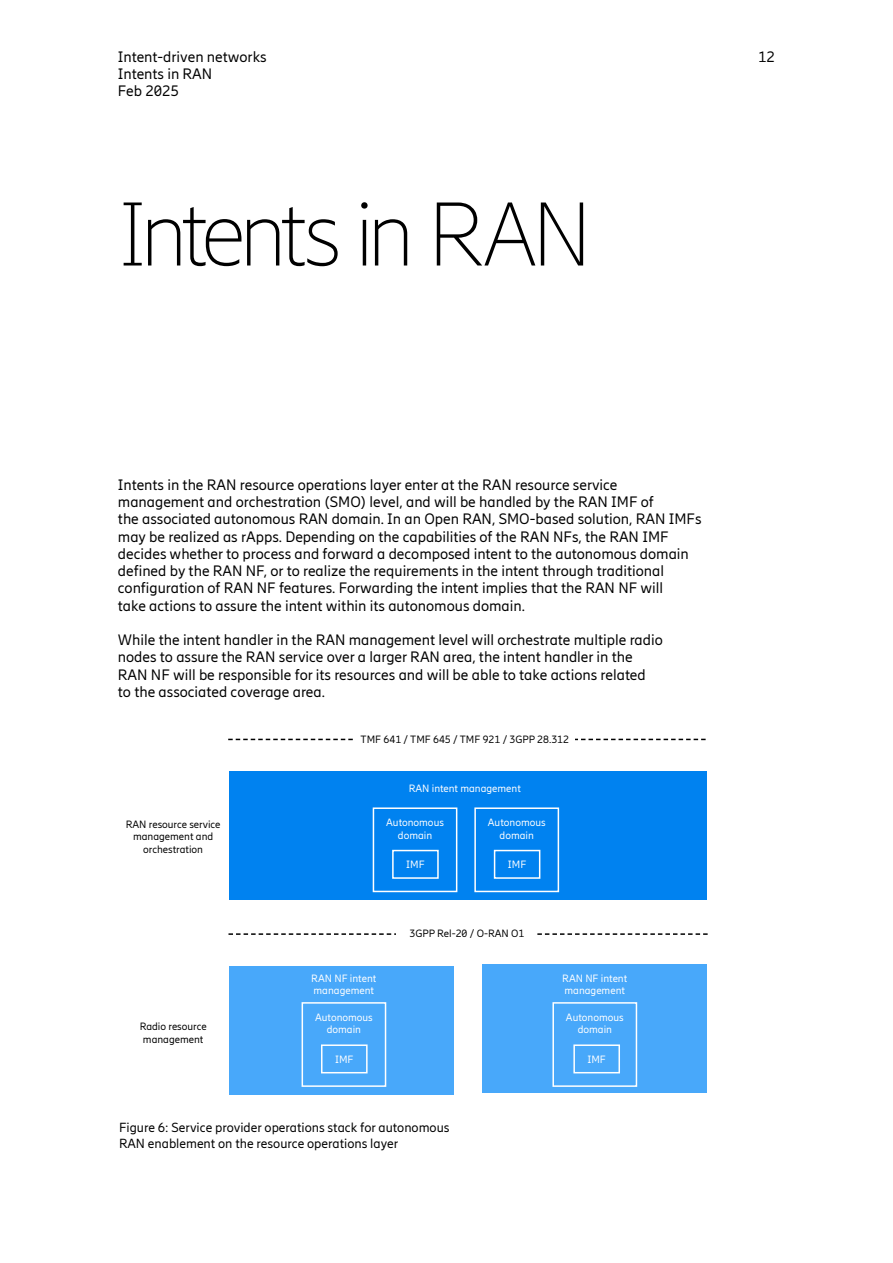
<style>
.page{position:relative;width:893px;height:1263px;background:#fff}
.page>*{position:absolute;margin:0;border:0;box-sizing:border-box;transform-origin:0 0}
.t1{font:200 90px "Ericsson Hilda";letter-spacing:-.075em;color:#000}
.t2{font:15px/17.2px "Ericsson Hilda";color:#000}
.t3{font:13.2px/15.8px "Ericsson Hilda";color:#000}
.t4{font:10.5px/12.6px "Ericsson Hilda";color:#fff;text-align:center}
.t5{font:10.5px/12.6px "Ericsson Hilda";color:#000;text-align:center}
</style>
<div class="page">
<div style="left:483px;top:964px;width:224px;height:129px;background:#48a8fa"></div>
<div style="left:552px;top:1002px;width:85px;height:85px;border:2px solid #fff"></div>
<svg style="left:228px;top:933px;width:480px;height:2px"></svg>
<svg style="left:228px;top:739px;width:478px;height:1px"></svg>
<div style="left:229px;top:965px;width:224px;height:129px;background:#48a8fa"></div>
<div style="left:229px;top:771px;width:478px;height:129px;background:#0082f0"></div>
<div style="left:302px;top:1002px;width:84px;height:85px;border:2px solid #fff"></div>
<div style="left:373px;top:807px;width:84px;height:85px;border:2px solid #fff"></div>
<div style="left:474px;top:807px;width:85px;height:85px;border:2px solid #fff"></div>
<div style="left:321px;top:1044px;width:47px;height:29px;border:2px solid #fff"></div>
<div style="left:392px;top:850px;width:47px;height:29px;border:2px solid #fff"></div>
<div style="left:573px;top:1044px;width:47px;height:29px;border:2px solid #fff"></div>
<div style="left:494px;top:850px;width:46px;height:29px;border:2px solid #fff"></div>
<div style="left:397px;top:920px;width:140px;height:27px;background:#fff"></div>
<div style="left:355px;top:725px;width:219px;height:27px;background:#fff"></div>
<p class="t2" style="left:118px;top:48px;width:150px">Intent-driven networks<br>Intents in RAN<br>Feb 2025</p>
<p class="t2" style="left:758px;top:48px;width:18px">12</p>
<h1 class="t1" style="left:118px;top:184px;width:476px">Intents in RAN</h1>
<p class="t2" style="left:118px;top:476px;width:585px">Intents in the RAN resource operations layer enter at the RAN resource service management and orchestration (SMO) level, and will be handled by the RAN IMF of<br>the associated autonomous RAN domain. In an Open RAN, SMO-based solution, RAN IMFs may be realized as rApps. Depending on the capabilities of the RAN NFs, the RAN IMF decides whether to process and forward a decomposed intent to the autonomous domain defined by the RAN NF, or to realize the requirements in the intent through traditional configuration of RAN NF features. Forwarding the intent implies that the RAN NF will<br>take actions to assure the intent within its autonomous domain.</p>
<p class="t2" style="left:118px;top:631px;width:546px">While the intent handler in the RAN management level will orchestrate multiple radio nodes to assure the RAN service over a larger RAN area, the intent handler in the RAN NF will be responsible for its resources and will be able to take actions related<br>to the associated coverage area.</p>
<p class="t5" style="left:361px;top:733px;width:210px">TMF 641 / TMF 645 / TMF 921 / 3GPP 28.312</p>
<p class="t5" style="left:126px;top:818px;width:96px">RAN resource service management and orchestration</p>
<p class="t4" style="left:409px;top:782px;width:114px">RAN intent management</p>
<p class="t4" style="left:386px;top:816px;width:59px">Autonomous domain</p>
<p class="t4" style="left:488px;top:816px;width:59px">Autonomous domain</p>
<p class="t4" style="left:406px;top:858px;width:20px">IMF</p>
<p class="t4" style="left:508px;top:858px;width:20px">IMF</p>
<p class="t5" style="left:140px;top:1020px;width:69px">Radio resource management</p>
<p class="t4" style="left:311px;top:972px;width:67px;text-align:left">RAN NF intent management</p>
<p class="t4" style="left:315px;top:1011px;width:59px">Autonomous domain</p>
<p class="t4" style="left:335px;top:1053px;width:20px">IMF</p>
<p class="t5" style="left:409px;top:927px;width:116px">3GPP Rel-20 / O-RAN O1</p>
<p class="t3" style="left:119px;top:1120px;width:332px">Figure 6: Service provider operations stack for autonomous<br>RAN enablement on the resource operations layer</p>
<p class="t4" style="left:562px;top:972px;width:67px;text-align:left">RAN NF intent management</p>
<p class="t4" style="left:566px;top:1011px;width:59px">Autonomous domain</p>
<p class="t4" style="left:587px;top:1053px;width:20px">IMF</p>
</div>
